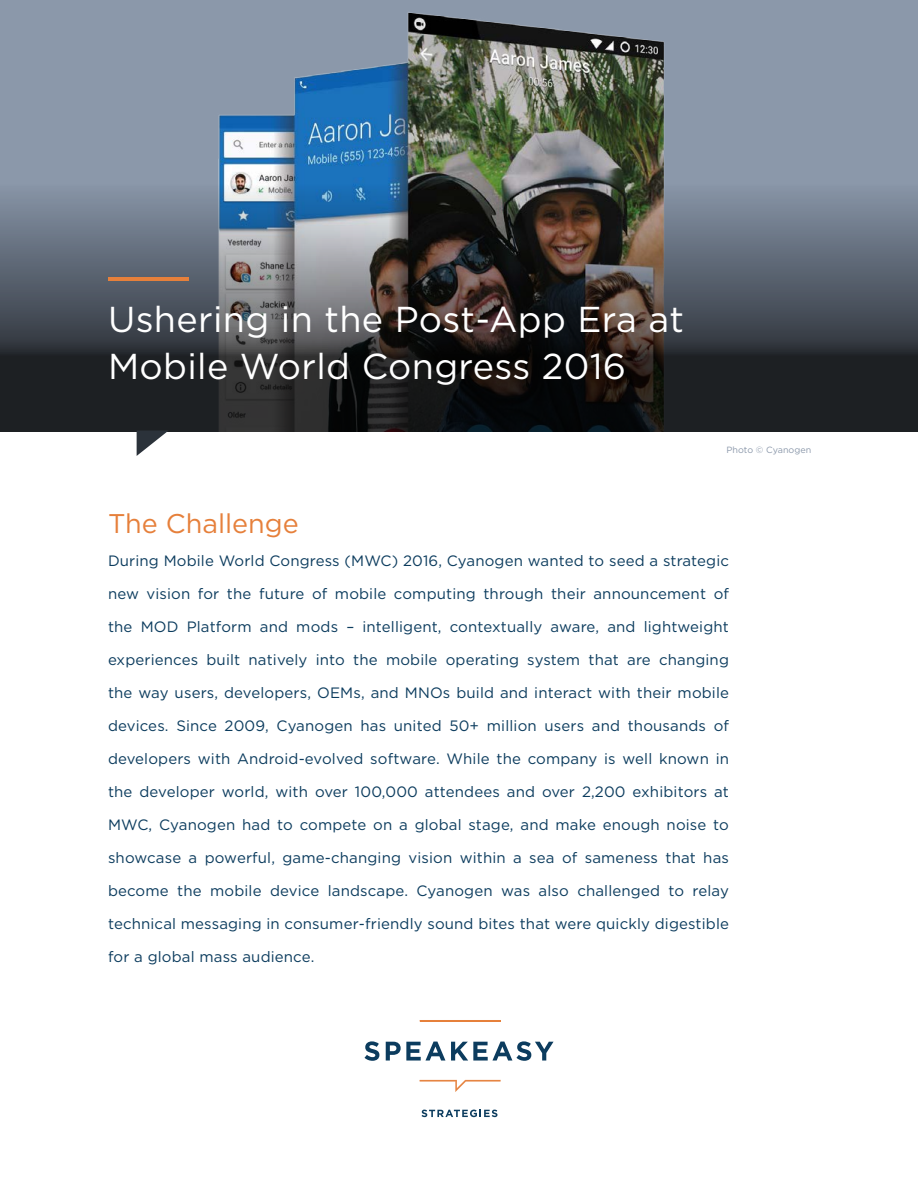
<style>
.page{position:relative;width:918px;height:1188px;background:#fff}
.page>*{position:absolute;margin:0;border:0;box-sizing:border-box;transform-origin:0 0}
.t1{font:36px/46.5px "Gotham";letter-spacing:.01em;color:#fff}
.t2{font:27px "Gotham";color:#e6803b}
.t3{font:15px "Gotham";letter-spacing:.01em;color:#0c3c5e}
.t4{font:9px "Gotham";color:#8b98aa}
</style>
<div class="page">
<div style="left:0;top:0;width:918px;height:432px;background:#8b98aa"></div>
<img style="left:294px;top:12px;width:370px;height:96px">
<svg style="left:365px;top:1041px;width:14px;height:20px"></svg>
<svg style="left:386px;top:1042px;width:59px;height:19px"></svg>
<svg style="left:451px;top:1041px;width:103px;height:20px"></svg>
<svg style="left:422px;top:1110px;width:75px;height:7px"></svg>
<svg style="left:420px;top:1080px;width:81px;height:12px"></svg>
<svg style="left:420px;top:1020px;width:81px;height:2px"></svg>
<img style="left:0;top:108px;width:918px;height:324px">
<svg style="left:137px;top:430px;width:32px;height:26px"></svg>
<hr style="left:108px;top:277px;width:81px;height:4px;background:#e6803b">
<h1 class="t1" style="left:108px;top:296px;width:577px">Ushering in the Post-App Era at<br>Mobile World Congress 2016</h1>
<p class="t4" style="left:727px;top:445px;width:86px">Photo © Cyanogen</p>
<h2 class="t2" style="left:108px;top:508px;width:192px">The Challenge</h2>
<p class="t3" style="left:108px;top:552px;width:623px">During Mobile World Congress (MWC) 2016, Cyanogen wanted to seed a strategic</p>
<p class="t3" style="left:108px;top:585px;width:622px">new vision for the future of mobile computing through their announcement of</p>
<p class="t3" style="left:108px;top:618px;width:622px">the MOD Platform and mods – intelligent, contextually aware, and lightweight</p>
<p class="t3" style="left:108px;top:651px;width:622px">experiences built natively into the mobile operating system that are changing</p>
<p class="t3" style="left:108px;top:684px;width:623px">the way users, developers, OEMs, and MNOs build and interact with their mobile</p>
<p class="t3" style="left:108px;top:717px;width:623px">devices. Since 2009, Cyanogen has united 50+ million users and thousands of</p>
<p class="t3" style="left:108px;top:750px;width:623px">developers with Android-evolved software. While the company is well known in</p>
<p class="t3" style="left:108px;top:783px;width:622px">the developer world, with over 100,000 attendees and over 2,200 exhibitors at</p>
<p class="t3" style="left:108px;top:816px;width:622px">MWC, Cyanogen had to compete on a global stage, and make enough noise to</p>
<p class="t3" style="left:108px;top:849px;width:622px">showcase a powerful, game-changing vision within a sea of sameness that has</p>
<p class="t3" style="left:108px;top:882px;width:623px">become the mobile device landscape. Cyanogen was also challenged to relay</p>
<p class="t3" style="left:108px;top:915px;width:622px">technical messaging in consumer-friendly sound bites that were quickly digestible</p>
<p class="t3" style="left:108px;top:948px;width:208px">for a global mass audience.</p>
</div>
